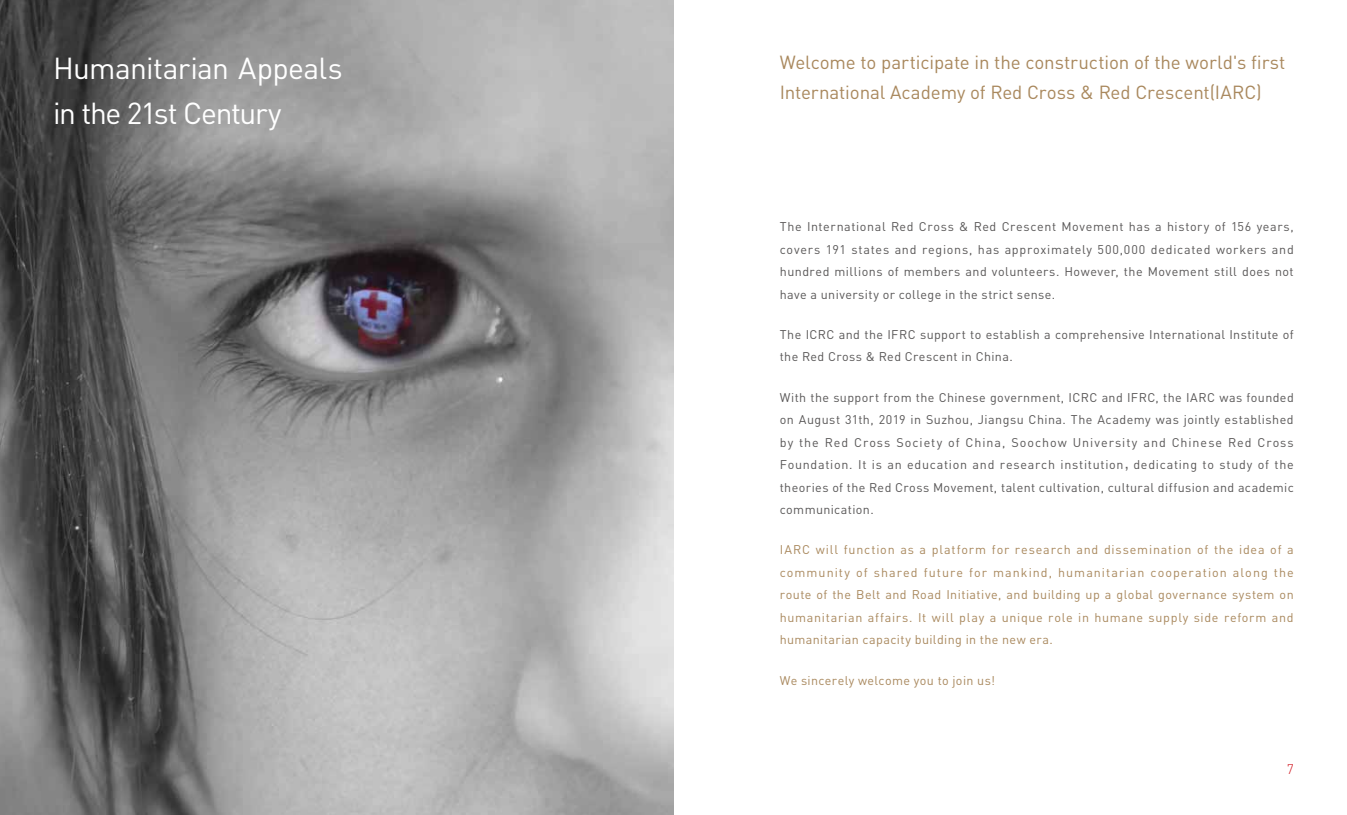
<style>
.page{position:relative;width:1347px;height:815px;background:#fff}
.page>*{position:absolute;margin:0;border:0;box-sizing:border-box;transform-origin:0 0}
.t1{font:30px/45px "DIN";letter-spacing:-.025em;color:#fff}
.t2{font:18.75px/30px "DIN";letter-spacing:-.005em;color:#a9885d}
.t3{font:300 13.75px "DIN";color:#d0121b}
.t4{font:12.5px/22.5px "DIN";letter-spacing:.03em;color:#595757;text-align:justify}
.t5{font:12.5px/22.5px "DIN";letter-spacing:.03em;color:#a9885d;text-align:justify}
.s1{font-family:"FZLTHK GBK1 0"}
</style>
<div class="page">
<img style="left:0;top:0;width:673px;height:815px">
<h1 class="t1" style="left:53px;top:45px;width:291px">Humanitarian Appeals in the 21st Century</h1>
<h2 class="t2" style="left:780px;top:47px;width:507px">Welcome to participate in the construction of the world's first<br>International Academy of Red Cross &amp; Red Crescent(IARC)</h2>
<p class="t4" style="left:780px;top:215px;width:515px">The International Red Cross &amp; Red Crescent Movement has a history of 156 years, covers 191 states and regions, has approximately 500,000 dedicated workers and hundred millions of members and volunteers. However, the Movement still does not have a university or college in the strict sense.</p>
<p class="t4" style="left:780px;top:323px;width:515px">The ICRC and the IFRC support to establish a comprehensive International Institute of the Red Cross &amp; Red Crescent in China.</p>
<p class="t4" style="left:780px;top:386px;width:515px">With the support from the Chinese government, ICRC and IFRC, the IARC was founded on August 31th, 2019 in Suzhou, Jiangsu China. The Academy was jointly established by the Red Cross Society of China, Soochow University and Chinese Red Cross Foundation. It is an education and research institution<span class="s1">，</span>dedicating to study of the theories of the Red Cross Movement, talent cultivation, cultural diffusion and academic communication.</p>
<p class="t5" style="left:780px;top:538px;width:515px">IARC will function as a platform for research and dissemination of the idea of a community of shared future for mankind, humanitarian cooperation along the route of the Belt and Road Initiative, and building up a global governance system on humanitarian affairs. It will play a unique role in humane supply side reform and humanitarian capacity building in the new era.</p>
<p class="t5" style="left:780px;top:668px;width:217px">We sincerely welcome you to join us!</p>
<p class="t3" style="left:1286px;top:760px;width:9px">7</p>
</div>
